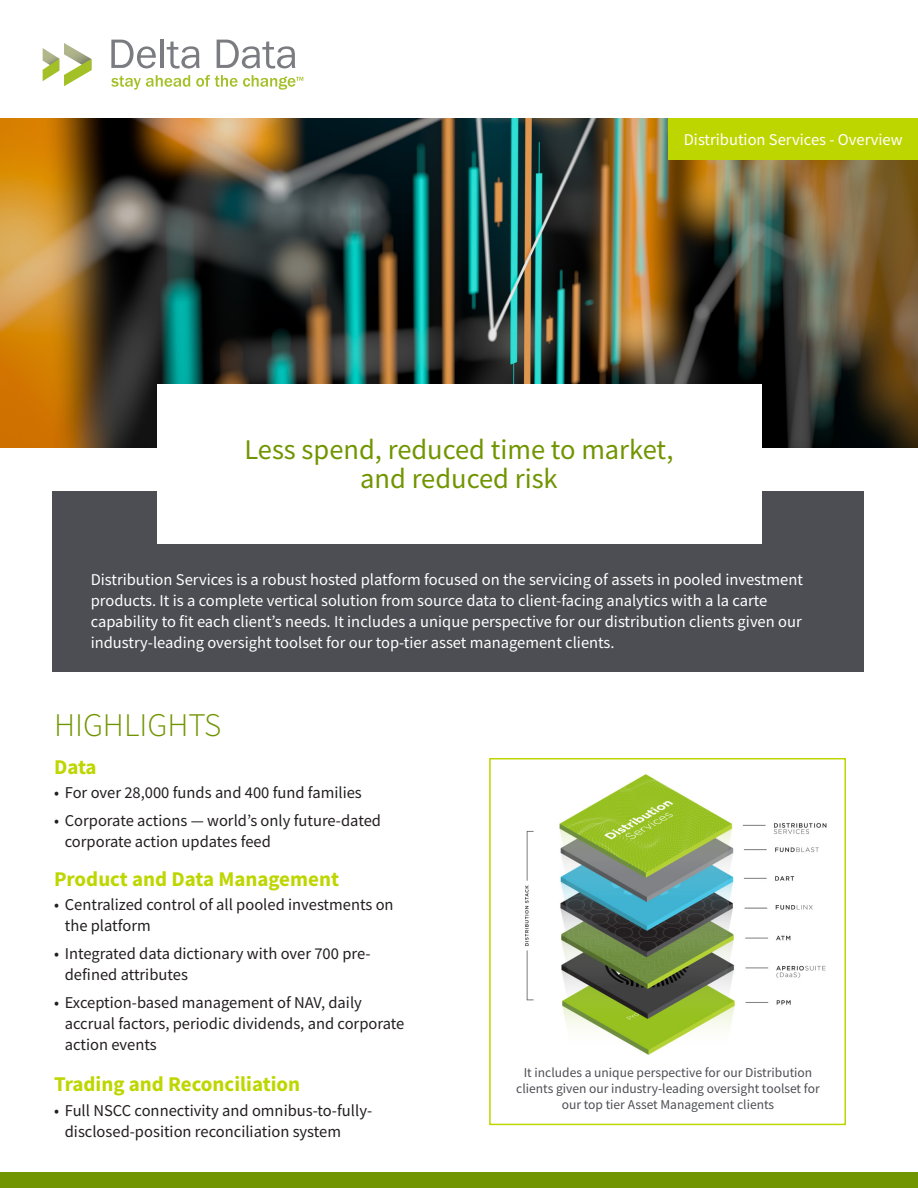
<style>
.page{position:relative;width:918px;height:1188px;background:#fff}
.page>*{position:absolute;margin:0;border:0;box-sizing:border-box;transform-origin:0 0}
.t1{font:300 33px "Source Sans Pro";color:#719500}
.t2{font:28.5px/28.5px "Source Sans Pro";color:#719500;text-align:center}
.t3{font:700 21px "Source Sans Pro";color:#bed600}
.t4{font:16.5px/21px "Source Sans Pro";color:#231f20}
.t5{font:16.5px/21px "Source Sans Pro";color:#fff}
.t6{font:13.5px/16.2px "Source Sans Pro";color:#4d4e53;text-align:center}
</style>
<div class="page">
<div style="left:489px;top:758px;width:357px;height:367px;border:2px solid #bed600"></div>
<div style="left:53px;top:491px;width:811px;height:181px;background:#4d4e53"></div>
<div style="left:0;top:1173px;width:918px;height:15px;background:#719500"></div>
<svg style="left:43px;top:43px;width:48px;height:43px"></svg>
<svg style="left:111px;top:40px;width:45px;height:28px"></svg>
<hr style="left:160px;top:40px;width:4px;height:28px;background:#7a7c81">
<svg style="left:167px;top:41px;width:33px;height:28px"></svg>
<svg style="left:217px;top:40px;width:78px;height:29px"></svg>
<svg style="left:111px;top:75px;width:79px;height:15px"></svg>
<svg style="left:196px;top:75px;width:107px;height:15px"></svg>
<img style="left:0;top:118px;width:918px;height:329px">
<div style="left:157px;top:384px;width:604px;height:160px;background:#fff"></div>
<div style="left:669px;top:118px;width:249px;height:42px;background:#bed600"></div>
<img style="left:525px;top:774px;width:302px;height:281px">
<p class="t5" style="left:684px;top:129px;width:220px">Distribution Services - Overview</p>
<p class="t2" style="left:244px;top:435px;width:431px">Less spend, reduced time to market, and reduced risk</p>
<p class="t5" style="left:91px;top:569px;width:714px">Distribution Services is a robust hosted platform focused on the servicing of assets in pooled investment products. It is a complete vertical solution from source data to client-facing analytics with a la carte capability to fit each client’s needs. It includes a unique perspective for our distribution clients given our industry-leading oversight toolset for our top-tier asset management clients.</p>
<p class="t1" style="left:54px;top:705px;width:169px">HIGHLIGHTS</p>
<p class="t3" style="left:54px;top:753px;width:44px">Data</p>
<p class="t4" style="left:54px;top:782px;width:309px">• For over 28,000 funds and 400 fund families</p>
<p class="t4" style="left:65px;top:810px;width:318px;text-indent:-11px">• Corporate actions — world’s only future-dated corporate action updates feed</p>
<p class="t3" style="left:54px;top:865px;width:287px">Product and Data Management</p>
<p class="t4" style="left:65px;top:894px;width:330px;text-indent:-11px">• Centralized control of all pooled investments on the platform</p>
<p class="t4" style="left:65px;top:943px;width:307px;text-indent:-11px">• Integrated data dictionary with over 700 pre&shy;defined attributes</p>
<p class="t4" style="left:65px;top:992px;width:341px;text-indent:-11px">• Exception-based management of NAV, daily accrual factors, periodic dividends, and corporate action events</p>
<p class="t3" style="left:54px;top:1070px;width:248px">Trading and Reconciliation</p>
<p class="t4" style="left:65px;top:1100px;width:309px;text-indent:-11px">• Full NSCC connectivity and omnibus-to-fully&shy;disclosed-position reconciliation system</p>
<p class="t6" style="left:516px;top:1064px;width:305px">It includes a unique perspective for our Distribution clients given our industry-leading oversight toolset for our top tier Asset Management clients</p>
</div>
